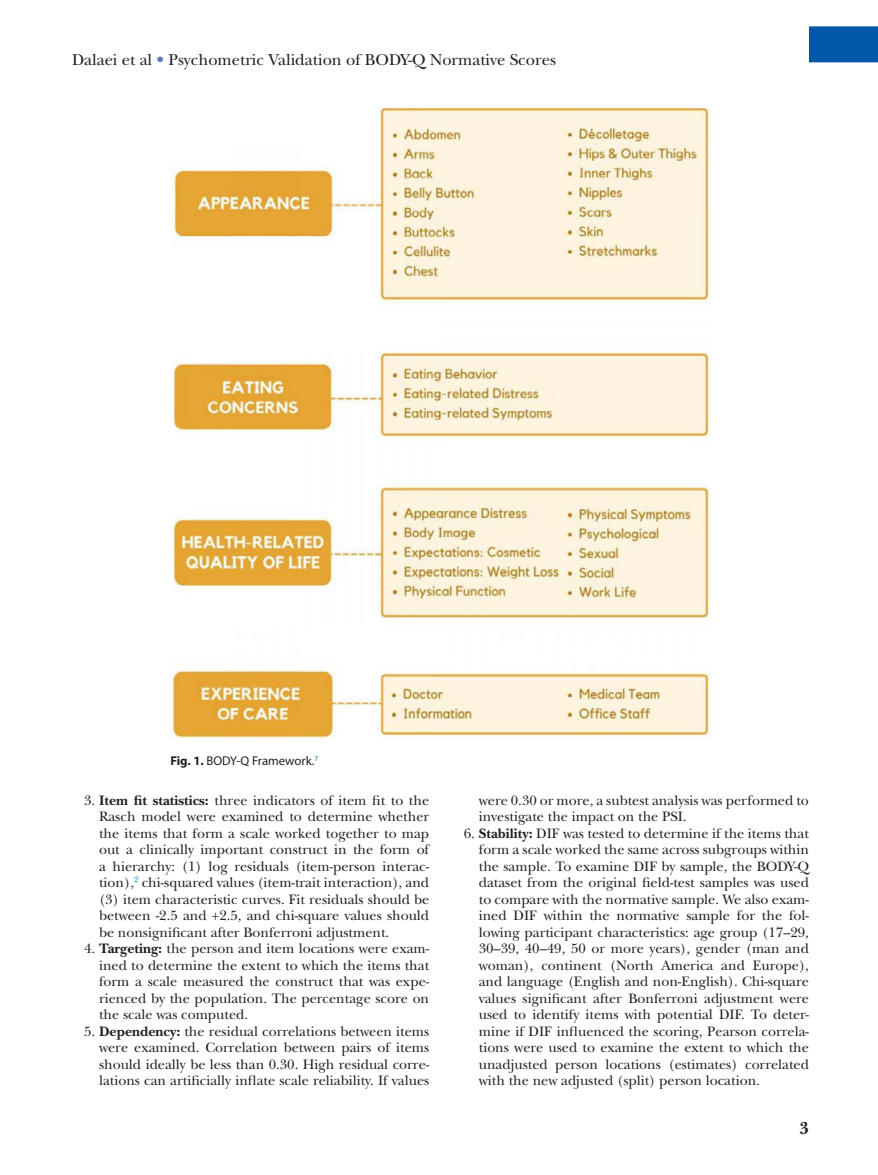
<style>
.page{position:relative;width:878px;height:1175px;background:#fff}
.page>*{position:absolute;margin:0;border:0;box-sizing:border-box;transform-origin:0 0}
.t1{font:700 18px "New Baskerville Std";color:#231f20}
.t2{font:16.5px "New Baskerville Std";color:#231f20}
.t3{font:14.25px/16.5px "New Baskerville Std";color:#231f20;text-align:justify}
.t4{font:12.75px "Myriad Pro";color:#231f20}
.s1{color:#5779bc}
.s2{font-weight:700}
</style>
<div class="page">
<div style="left:808px;top:26px;width:70px;height:36px;background:#0157a8"></div>
<img style="left:170px;top:108px;width:540px;height:630px">
<p class="t2" style="left:72px;top:50px;width:485px">Dalaei et al <span class="s1">•</span> Psychometric Validation of BODY-Q Normative Scores</p>
<p class="t4" style="left:170px;top:752px;width:149px"><span class="s2">Fig. 1.</span> BODY-Q Framework.<sup>7</sup></p>
<p class="t3" style="left:99px;top:791px;width:332px;text-indent:-15px">3. <span class="s2">Item fit statistics:</span> three indicators of item fit to the Rasch model were examined to determine whether the items that form a scale worked together to map out a clinically important construct in the form of a hierarchy: (1) log residuals (item-person interac&shy;tion),<sup>2</sup> chi-squared values (item-trait interaction), and (3) item characteristic curves. Fit residuals should be between -2.5 and +2.5, and chi-square values should be nonsignificant after Bonferroni adjustment.</p>
<p class="t3" style="left:99px;top:940px;width:332px;text-indent:-15px">4. <span class="s2">Targeting:</span> the person and item locations were exam&shy;ined to determine the extent to which the items that form a scale measured the construct that was expe&shy;rienced by the population. The percentage score on the scale was computed.</p>
<p class="t3" style="left:99px;top:1022px;width:332px;text-indent:-15px">5. <span class="s2">Dependency:</span> the residual correlations between items were examined. Correlation between pairs of items should ideally be less than 0.30. High residual corre&shy;lations can artificially inflate scale reliability. If values</p>
<p class="t3" style="left:479px;top:791px;width:332px">were 0.30 or more, a subtest analysis was performed to investigate the impact on the PSI.</p>
<p class="t3" style="left:479px;top:824px;width:332px;text-indent:-15px">6. <span class="s2">Stability:</span> DIF was tested to determine if the items that form a scale worked the same across subgroups within the sample. To examine DIF by sample, the BODY-Q dataset from the original field-test samples was used to compare with the normative sample. We also exam&shy;ined DIF within the normative sample for the fol&shy;lowing participant characteristics: age group (17–29, 30–39, 40–49, 50 or more years), gender (man and woman), continent (North America and Europe), and language (English and non-English). Chi-square values significant after Bonferroni adjustment were used to identify items with potential DIF. To deter&shy;mine if DIF influenced the scoring, Pearson correla&shy;tions were used to examine the extent to which the unadjusted person locations (estimates) correlated with the new adjusted (split) person location.</p>
<p class="t1" style="left:799px;top:1118px;width:11px">3</p>
</div>
